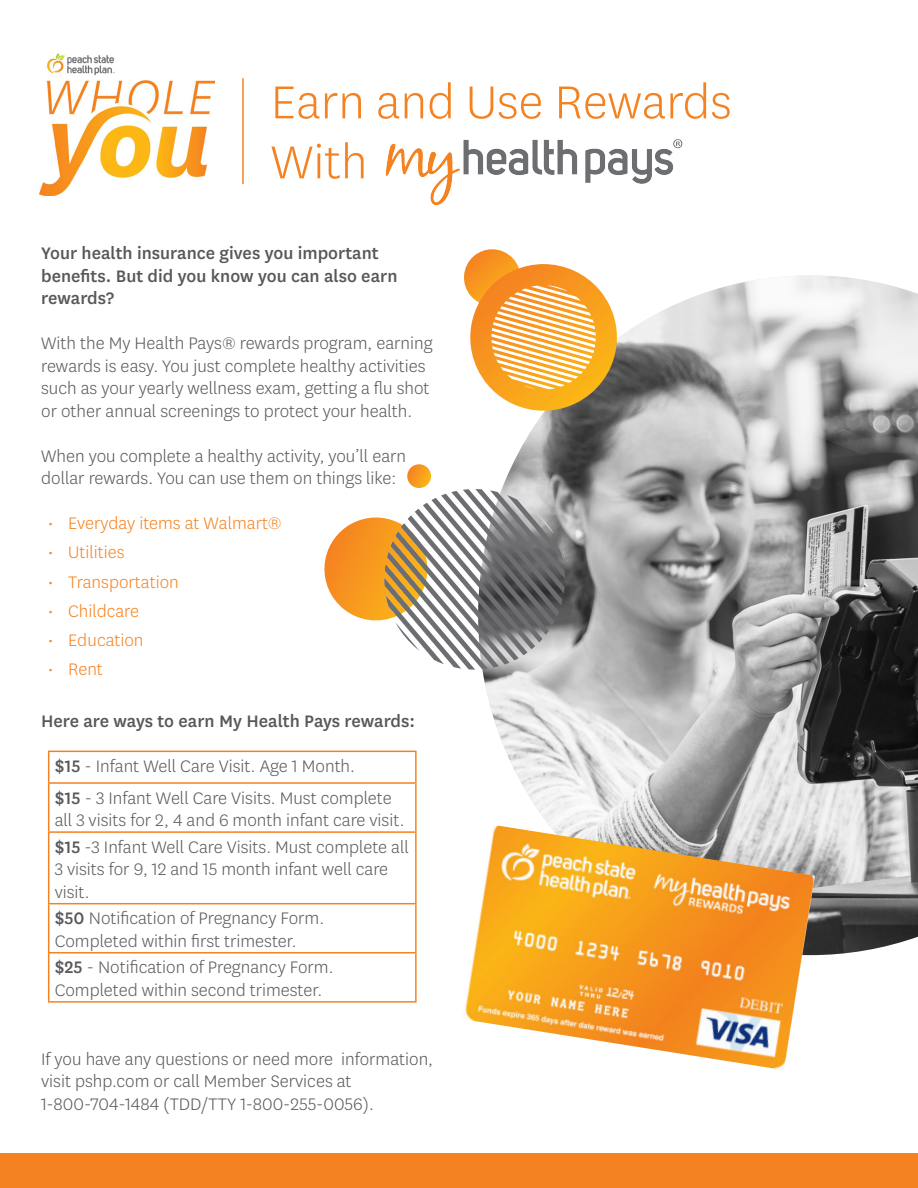
<style>
.page{position:relative;width:918px;height:1188px;background:#fff}
.page>*{position:absolute;margin:0;border:0;box-sizing:border-box;transform-origin:0 0}
.t1{font:300 54px/60px "Centene Sans";color:#f58220}
.t2{font:300 19.5px/22.5px "Centene Sans";color:#57585a}
.t3{font:300 19.5px/22.5px "Centene Sans";color:#58595b}
.t4{font:500 19.5px/22.5px "Centene Sans";color:#57585a}
.t5{font:300 19.5px "Centene Sans";color:#f58220}
.s1{font-weight:500}
</style>
<div class="page">
<div style="left:0;top:1153px;width:918px;height:35px;background:#f58220"></div>
<hr style="left:242px;top:78px;width:2px;height:106px;background:#f58220">
<img style="left:40px;top:54px;width:174px;height:142px">
<img style="left:385px;top:139px;width:298px;height:66px">
<img style="left:482px;top:275px;width:436px;height:680px">
<svg style="left:464px;top:249px;width:160px;height:169px"></svg>
<svg style="left:324px;top:464px;width:241px;height:206px"></svg>
<hr style="left:48px;top:751px;width:369px;height:1px;background:#f58220">
<hr style="left:48px;top:752px;width:1px;height:30px;background:#f58220">
<hr style="left:415px;top:752px;width:2px;height:30px;background:#f58220">
<hr style="left:48px;top:782px;width:369px;height:2px;background:#f58220">
<hr style="left:48px;top:784px;width:1px;height:47px;background:#f58220">
<hr style="left:415px;top:784px;width:2px;height:47px;background:#f58220">
<hr style="left:48px;top:831px;width:369px;height:2px;background:#f58220">
<hr style="left:48px;top:833px;width:1px;height:70px;background:#f58220">
<hr style="left:415px;top:833px;width:2px;height:70px;background:#f58220">
<hr style="left:48px;top:903px;width:369px;height:1px;background:#f58220">
<hr style="left:48px;top:904px;width:1px;height:48px;background:#f58220">
<hr style="left:415px;top:904px;width:2px;height:48px;background:#f58220">
<hr style="left:48px;top:952px;width:369px;height:2px;background:#f58220">
<hr style="left:48px;top:954px;width:1px;height:47px;background:#f58220">
<hr style="left:415px;top:954px;width:2px;height:47px;background:#f58220">
<hr style="left:48px;top:1001px;width:369px;height:2px;background:#f58220">
<img style="left:465px;top:825px;width:350px;height:244px">
<h2 class="t1" style="left:271px;top:70px;width:463px">Earn and Use Rewards<br>With</h2>
<p class="t4" style="left:41px;top:241px;width:358px">Your health insurance gives you important benefits. But did you know you can also earn rewards?</p>
<p class="t2" style="left:41px;top:331px;width:393px">With the My Health Pays® rewards program, earning rewards is easy. You just complete healthy activities such as your yearly wellness exam, getting a flu shot or other annual screenings to protect your health.</p>
<p class="t2" style="left:41px;top:444px;width:366px">When you complete a healthy activity, you’ll earn dollar rewards. You can use them on things like:</p>
<p class="t5" style="left:48px;top:511px;width:235px">• Everyday items at Walmart®</p>
<p class="t5" style="left:48px;top:540px;width:78px">• Utilities</p>
<p class="t5" style="left:48px;top:570px;width:132px">• Transportation</p>
<p class="t5" style="left:48px;top:599px;width:93px">• Childcare</p>
<p class="t5" style="left:48px;top:628px;width:97px">• Education</p>
<p class="t5" style="left:48px;top:657px;width:57px">• Rent</p>
<p class="t4" style="left:41px;top:709px;width:375px">Here are ways to earn My Health Pays rewards:</p>
<p class="t3" style="left:55px;top:754px;width:302px"><span class="s1">$15</span> - Infant Well Care Visit. Age 1 Month.</p>
<p class="t3" style="left:55px;top:786px;width:351px"><span class="s1">$15</span> - 3 Infant Well Care Visits. Must complete all 3 visits for 2, 4 and 6 month infant care visit.</p>
<p class="t3" style="left:55px;top:835px;width:356px"><span class="s1">$15</span> -3 Infant Well Care Visits. Must complete all<br>3 visits for 9, 12 and 15 month infant well care visit.</p>
<p class="t3" style="left:55px;top:906px;width:271px"><span class="s1">$50</span> Notification of Pregnancy Form.<br>Completed within first trimester.</p>
<p class="t3" style="left:55px;top:956px;width:280px"><span class="s1">$25</span> - Notification of Pregnancy Form.<br>Completed within second trimester.</p>
<p class="t2" style="left:41px;top:1047px;width:393px">If you have any questions or need more information, visit pshp.com or call Member Services at<br>1-800-704-1484 (TDD/TTY 1-800-255-0056).</p>
</div>
